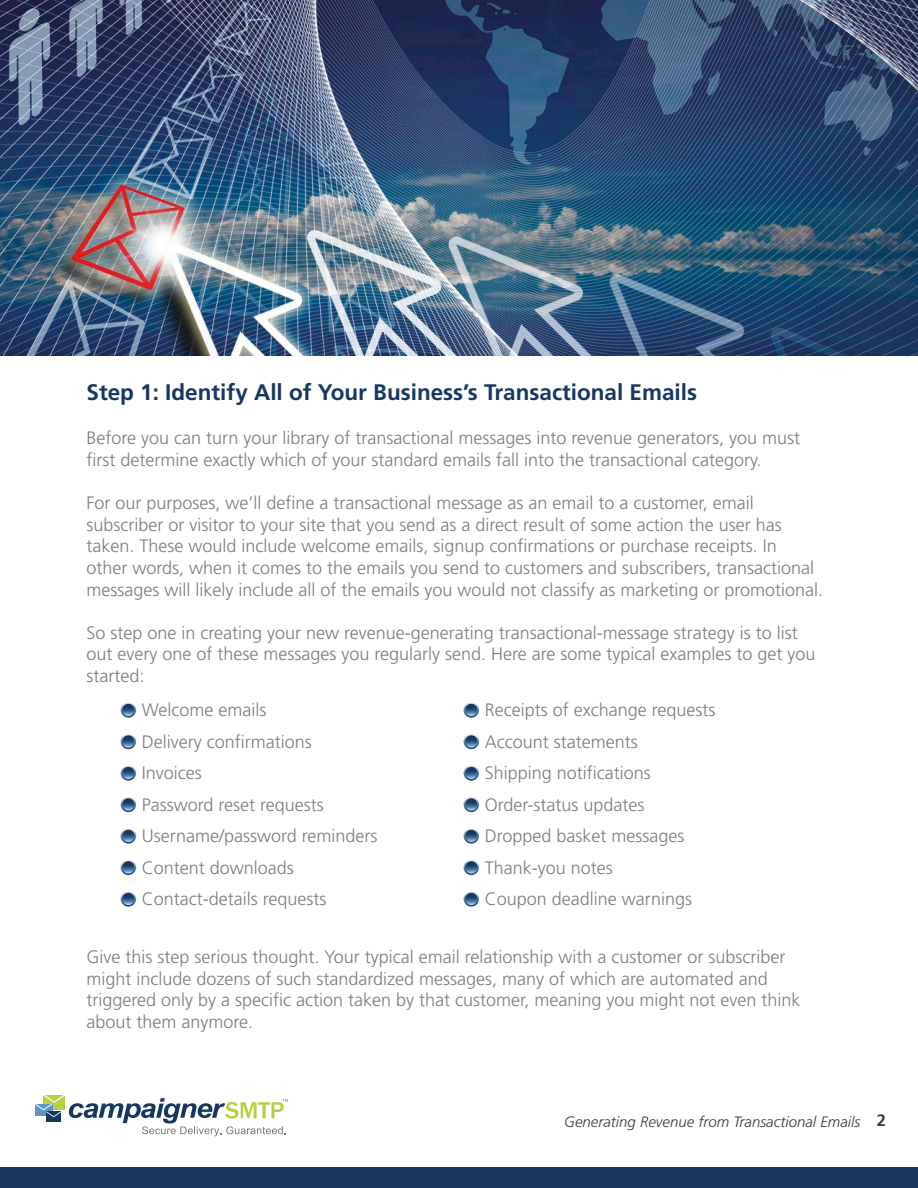
<style>
.page{position:relative;width:918px;height:1188px;background:#fff}
.page>*{position:absolute;margin:0;border:0;box-sizing:border-box;transform-origin:0 0}
.t1{font:700 22.5px "Frutiger";color:#17375f}
.t2{font:300 18px/31.5px "Frutiger";color:#7c7c82}
.t3{font:italic 300 15px "Frutiger";color:#3b3b3c}
.s1{font-weight:700;font-style:normal;font-size:16.5px}
</style>
<div class="page">
<div style="left:0;top:1167px;width:918px;height:21px;background:#17375f"></div>
<svg style="left:35px;top:1095px;width:253px;height:41px"></svg>
<svg style="left:121px;top:702px;width:15px;height:16px"></svg>
<svg style="left:122px;top:704px;width:13px;height:12px"></svg>
<svg style="left:464px;top:702px;width:15px;height:16px"></svg>
<svg style="left:465px;top:704px;width:12px;height:12px"></svg>
<svg style="left:121px;top:734px;width:15px;height:15px"></svg>
<svg style="left:122px;top:735px;width:13px;height:13px"></svg>
<svg style="left:464px;top:734px;width:15px;height:15px"></svg>
<svg style="left:465px;top:735px;width:12px;height:13px"></svg>
<svg style="left:121px;top:765px;width:15px;height:16px"></svg>
<svg style="left:122px;top:767px;width:13px;height:12px"></svg>
<svg style="left:464px;top:765px;width:15px;height:16px"></svg>
<svg style="left:465px;top:767px;width:12px;height:12px"></svg>
<svg style="left:121px;top:797px;width:15px;height:15px"></svg>
<svg style="left:122px;top:798px;width:13px;height:13px"></svg>
<svg style="left:464px;top:797px;width:15px;height:15px"></svg>
<svg style="left:465px;top:798px;width:12px;height:13px"></svg>
<svg style="left:121px;top:828px;width:15px;height:16px"></svg>
<svg style="left:122px;top:830px;width:13px;height:12px"></svg>
<svg style="left:464px;top:828px;width:15px;height:16px"></svg>
<svg style="left:465px;top:830px;width:12px;height:12px"></svg>
<svg style="left:121px;top:860px;width:15px;height:15px"></svg>
<svg style="left:122px;top:861px;width:13px;height:12px"></svg>
<svg style="left:464px;top:860px;width:15px;height:15px"></svg>
<svg style="left:465px;top:861px;width:12px;height:12px"></svg>
<svg style="left:121px;top:891px;width:15px;height:16px"></svg>
<svg style="left:122px;top:893px;width:13px;height:12px"></svg>
<svg style="left:464px;top:891px;width:15px;height:16px"></svg>
<svg style="left:465px;top:893px;width:12px;height:12px"></svg>
<img style="left:0;top:0;width:918px;height:355px">
<p class="t1" style="left:87px;top:379px;width:612px">Step 1: Identify All of Your Business’s Transactional Emails</p>
<p class="t2" style="left:87px;top:428px;width:715px;line-height:21.6px">Before you can turn your library of transactional messages into revenue generators, you must first determine exactly which of your standard emails fall into the transactional category.</p>
<p class="t2" style="left:87px;top:493px;width:738px;line-height:21.6px">For our purposes, we’ll define a transactional message as an email to a customer, email subscriber or visitor to your site that you send as a direct result of some action the user has taken. These would include welcome emails, signup confirmations or purchase receipts. In<br>other words, when it comes to the emails you send to customers and subscribers, transactional messages will likely include all of the emails you would not classify as marketing or promotional.</p>
<p class="t2" style="left:87px;top:622px;width:731px;line-height:21.6px">So step one in creating your new revenue-generating transactional-message strategy is to list out every one of these messages you regularly send. Here are some typical examples to get you started:</p>
<p class="t2" style="left:142px;top:694px;width:237px">Welcome emails<br>Delivery confirmations<br>Invoices<br>Password reset requests<br>Username/password reminders<br>Content downloads<br>Contact-details requests</p>
<p class="t2" style="left:485px;top:694px;width:232px">Receipts of exchange requests<br>Account statements<br>Shipping notifications<br>Order-status updates<br>Dropped basket messages<br>Thank-you notes<br>Coupon deadline warnings</p>
<p class="t2" style="left:87px;top:946px;width:716px;line-height:21.6px">Give this step serious thought. Your typical email relationship with a customer or subscriber might include dozens of such standardized messages, many of which are automated and triggered only by a specific action taken by that customer, meaning you might not even think about them anymore.</p>
<p class="t3" style="left:564px;top:1113px;width:323px">Generating Revenue from Transactional Emails <span class="s1">2</span></p>
</div>
